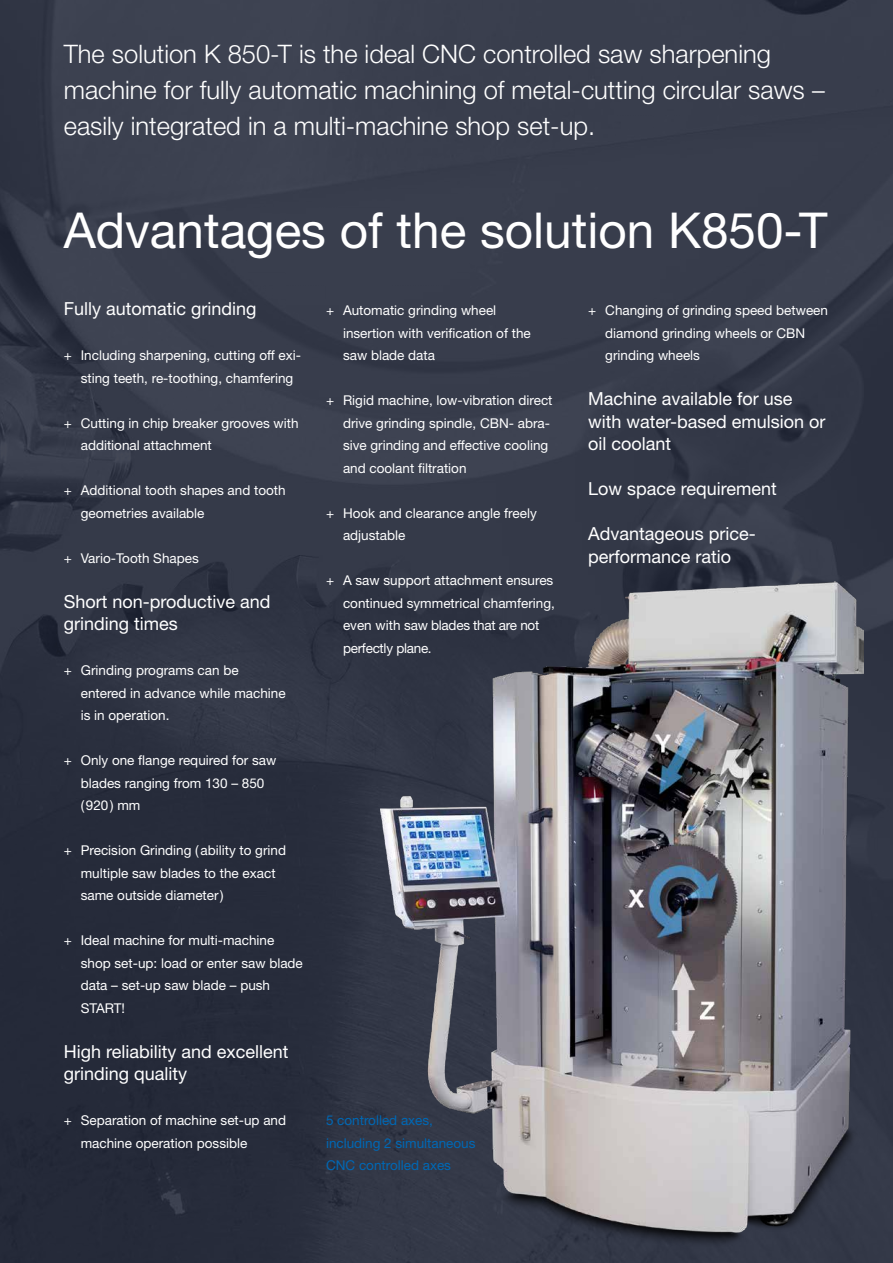
<style>
.page{position:relative;width:893px;height:1263px;background:#fff}
.page>*{position:absolute;margin:0;border:0;box-sizing:border-box;transform-origin:0 0}
.t1{font:49.5px "Helvetica Neue LT Std";color:#fff}
.t2{font:300 25.5px/36px "Helvetica Neue LT Std";color:#fff}
.t3{font:18px/22.5px "Helvetica Neue LT Std";color:#fff}
.t4{font:13.5px/22.5px "Helvetica Neue LT Std";color:#fff}
.t5{font:13.5px/22.5px "Helvetica Neue LT Std";color:#0068b5}
</style>
<div class="page">
<img style="left:0;top:0;width:893px;height:1263px">
<img style="left:381px;top:581px;width:482px;height:666px">
<h2 class="t2" style="left:64px;top:36px;width:762px">The solution K 850-T is the ideal CNC controlled saw sharpening machine for fully automatic machining of metal-cutting circular saws – easily integrated in a multi-machine shop set-up.</h2>
<h1 class="t1" style="left:64px;top:200px;width:765px">Advantages of the solution K850-T</h1>
<h3 class="t3" style="left:64px;top:297px;width:194px">Fully automatic grinding</h3>
<p class="t4" style="left:81px;top:344px;width:222px;text-indent:-17px">+ Including sharpening, cutting off exi&shy;sting teeth, re-toothing, chamfering</p>
<p class="t4" style="left:81px;top:411px;width:219px;text-indent:-17px">+ Cutting in chip breaker grooves with additional attachment</p>
<p class="t4" style="left:81px;top:479px;width:206px;text-indent:-17px">+ Additional tooth shapes and tooth geometries available</p>
<p class="t4" style="left:64px;top:546px;width:137px">+ Vario-Tooth Shapes</p>
<h3 class="t3" style="left:64px;top:590px;width:208px">Short non-productive and grinding times</h3>
<p class="t4" style="left:81px;top:659px;width:206px;text-indent:-17px">+ Grinding programs can be entered in advance while machine is in operation.</p>
<p class="t4" style="left:81px;top:749px;width:197px;text-indent:-17px">+ Only one flange required for saw blades ranging from 130 – 850 (920) mm</p>
<p class="t4" style="left:81px;top:839px;width:207px;text-indent:-17px">+ Precision Grinding (ability to grind multiple saw blades to the exact same outside diameter)</p>
<p class="t4" style="left:81px;top:929px;width:224px;text-indent:-17px">+ Ideal machine for multi-machine shop set-up: load or enter saw blade data – set-up saw blade – push<br>START!</p>
<h3 class="t3" style="left:64px;top:1040px;width:226px">High reliability and excellent grinding quality</h3>
<p class="t4" style="left:81px;top:1109px;width:207px;text-indent:-17px">+ Separation of machine set-up and machine operation possible</p>
<p class="t4" style="left:343px;top:299px;width:189px;text-indent:-17px">+ Automatic grinding wheel insertion with verification of the saw blade data</p>
<p class="t4" style="left:343px;top:389px;width:211px;text-indent:-17px">+ Rigid machine, low-vibration direct drive grinding spindle, CBN- abra&shy;sive grinding and effective cooling and coolant filtration</p>
<p class="t4" style="left:343px;top:501px;width:195px;text-indent:-17px">+ Hook and clearance angle freely adjustable</p>
<p class="t4" style="left:343px;top:569px;width:213px;text-indent:-17px">+ A saw support attachment ensures continued symmetrical chamfering, even with saw blades that are not perfectly plane.</p>
<p class="t5" style="left:326px;top:1109px;width:151px">5 controlled axes, including 2 simultaneous<br>CNC controlled axes</p>
<p class="t4" style="left:605px;top:299px;width:224px;text-indent:-17px">+ Changing of grinding speed between diamond grinding wheels or CBN grinding wheels</p>
<h3 class="t3" style="left:588px;top:387px;width:239px">Machine available for use with water-based emulsion or oil coolant</h3>
<h3 class="t3" style="left:588px;top:477px;width:190px">Low space requirement</h3>
<h3 class="t3" style="left:588px;top:522px;width:169px">Advantageous price&shy;performance ratio</h3>
</div>
